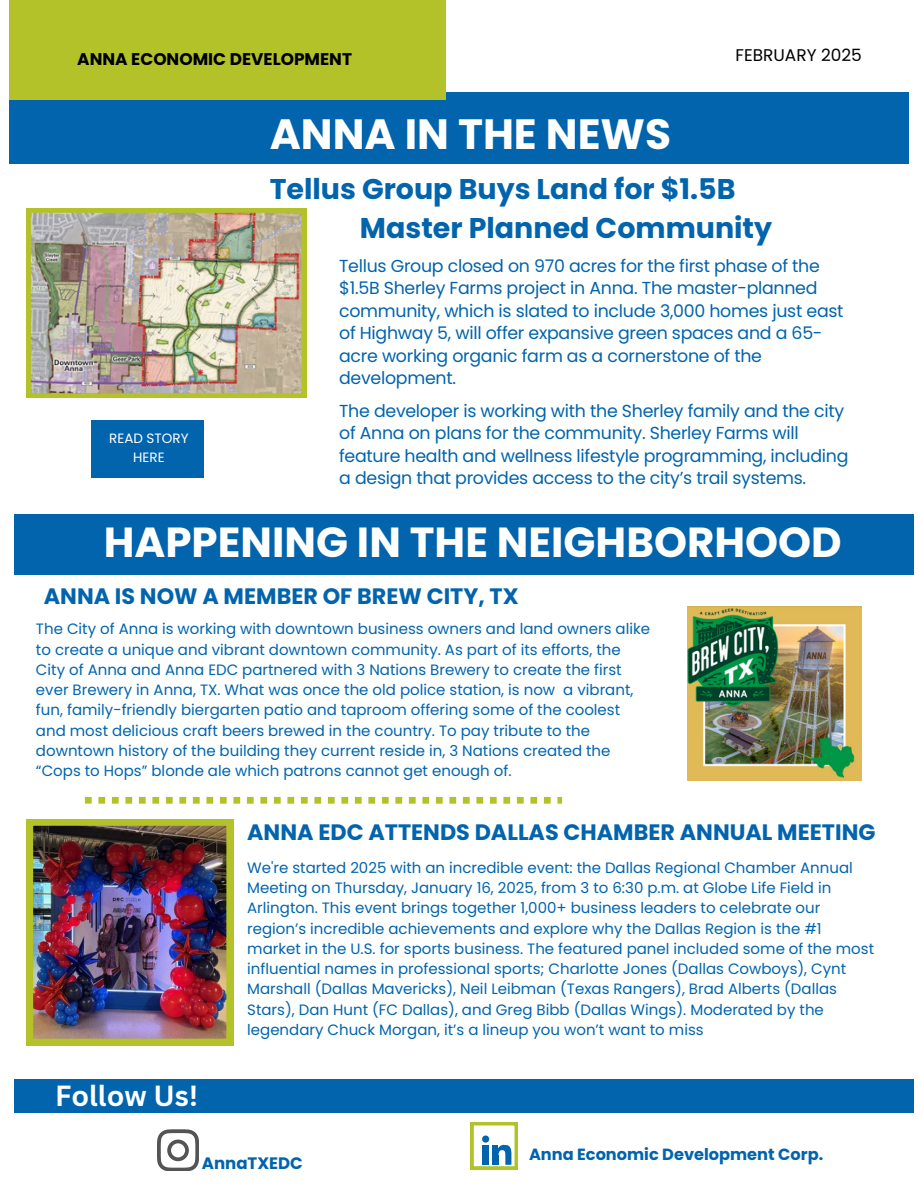
<style>
.page{position:relative;width:918px;height:1188px;background:#fff}
.page>*{position:absolute;margin:0;border:0;box-sizing:border-box;transform-origin:0 0}
.t1{font:700 42.3px "Poppins";color:#fff}
.t2{font:700 42px "Poppins";color:#fff}
.t3{font:700 28.5px/38.2px "Poppins";color:#0164ad}
.t4{font:700 28.35px "Canva Sans";color:#fff}
.t5{font:700 22.35px "Poppins";color:#0164ad}
.t6{font:17.4px/22.4px "Poppins";letter-spacing:-.015em;color:#0164ad}
.t7{font:700 16.95px "Poppins";color:#000}
.t8{font:16.95px "Poppins";color:#000}
.t9{font:700 16.5px "Poppins";color:#0164ad}
.t10{font:700 16.2px "Poppins";color:#0164ad}
.t11{font:15px/20.2px "Poppins";color:#0164ad}
.t12{font:13.5px/18.9px "Poppins";color:#fff;text-align:center}
</style>
<div class="page">
<div style="left:9px;top:92px;width:900px;height:71px;background:#0164ad"></div>
<div style="left:9px;top:0;width:437px;height:99px;background:#b4c229"></div>
<div style="left:92px;top:420px;width:112px;height:57px;background:#0164ad"></div>
<img style="left:26px;top:208px;width:280px;height:189px">
<svg style="left:470px;top:1122px;width:48px;height:47px"></svg>
<div style="left:14px;top:1079px;width:900px;height:33px;background:#0164ad"></div>
<img style="left:688px;top:606px;width:174px;height:175px">
<img style="left:26px;top:819px;width:207px;height:226px">
<svg style="left:85px;top:797px;width:477px;height:7px"></svg>
<div style="left:14px;top:514px;width:900px;height:60px;background:#0164ad"></div>
<svg style="left:157px;top:1129px;width:42px;height:42px"></svg>
<h4 class="t7" style="left:77px;top:47px;width:276px">ANNA ECONOMIC DEVELOPMENT</h4>
<p class="t1" style="left:270px;top:105px;width:403px">ANNA IN THE NEWS</p>
<h1 class="t8" style="left:736px;top:43px;width:128px">FEBRUARY 2025</h1>
<h5 class="t12" style="left:109px;top:429px;width:81px">READ STORY<br>HERE</h5>
<h3 class="t3" style="left:360px;top:170px;width:414px;text-indent:-90px">Tellus Group Buys Land for $1.5B<br>Master Planned Community</h3>
<p class="t6" style="left:339px;top:255px;width:506px">Tellus Group closed on 970 acres for the first phase of the $1.5B Sherley Farms project in Anna. The master-planned community, which is slated to include 3,000 homes just east of Highway 5, will offer expansive green spaces and a 65- acre working organic farm as a cornerstone of the development.</p>
<h5 class="t6" style="left:339px;top:399px;width:511px">The developer is working with the Sherley family and the city of Anna on plans for the community. Sherley Farms will feature health and wellness lifestyle programming, including a design that provides access to the city’s trail systems.</h5>
<p class="t2" style="left:104px;top:513px;width:739px">HAPPENING IN THE NEIGHBORHOOD</p>
<h3 class="t5" style="left:44px;top:580px;width:476px">ANNA IS NOW A MEMBER OF BREW CITY, TX</h3>
<p class="t11" style="left:36px;top:619px;width:616px">The City of Anna is working with downtown business owners and land owners alike to create a unique and vibrant downtown community. As part of its efforts, the City of Anna and Anna EDC partnered with 3 Nations Brewery to create the first ever Brewery in Anna, TX. What was once the old police station, is now a vibrant, fun, family-friendly biergarten patio and taproom offering some of the coolest and most delicious craft beers brewed in the country. To pay tribute to the downtown history of the building they current reside in, 3 Nations created the “Cops to Hops” blonde ale which patrons cannot get enough of.</p>
<h2 class="t5" style="left:247px;top:816px;width:630px">ANNA EDC ATTENDS DALLAS CHAMBER ANNUAL MEETING</h2>
<p class="t4" style="left:55px;top:1075px;width:144px">Follow Us!</p>
<p class="t11" style="left:247px;top:858px;width:628px">We're started 2025 with an incredible event: the Dallas Regional Chamber Annual Meeting on Thursday, January 16, 2025, from 3 to 6:30 p.m. at Globe Life Field in Arlington. This event brings together 1,000+ business leaders to celebrate our region’s incredible achievements and explore why the Dallas Region is the #1 market in the U.S. for sports business. The featured panel included some of the most influential names in professional sports; Charlotte Jones (Dallas Cowboys), Cynt Marshall (Dallas Mavericks), Neil Leibman (Texas Rangers), Brad Alberts (Dallas Stars), Dan Hunt (FC Dallas), and Greg Bibb (Dallas Wings). Moderated by the legendary Chuck Morgan, it’s a lineup you won’t want to miss</p>
<p class="t9" style="left:202px;top:1152px;width:103px">AnnaTXEDC</p>
<h1 class="t10" style="left:529px;top:1143px;width:296px">Anna Economic Development Corp.</h1>
</div>
